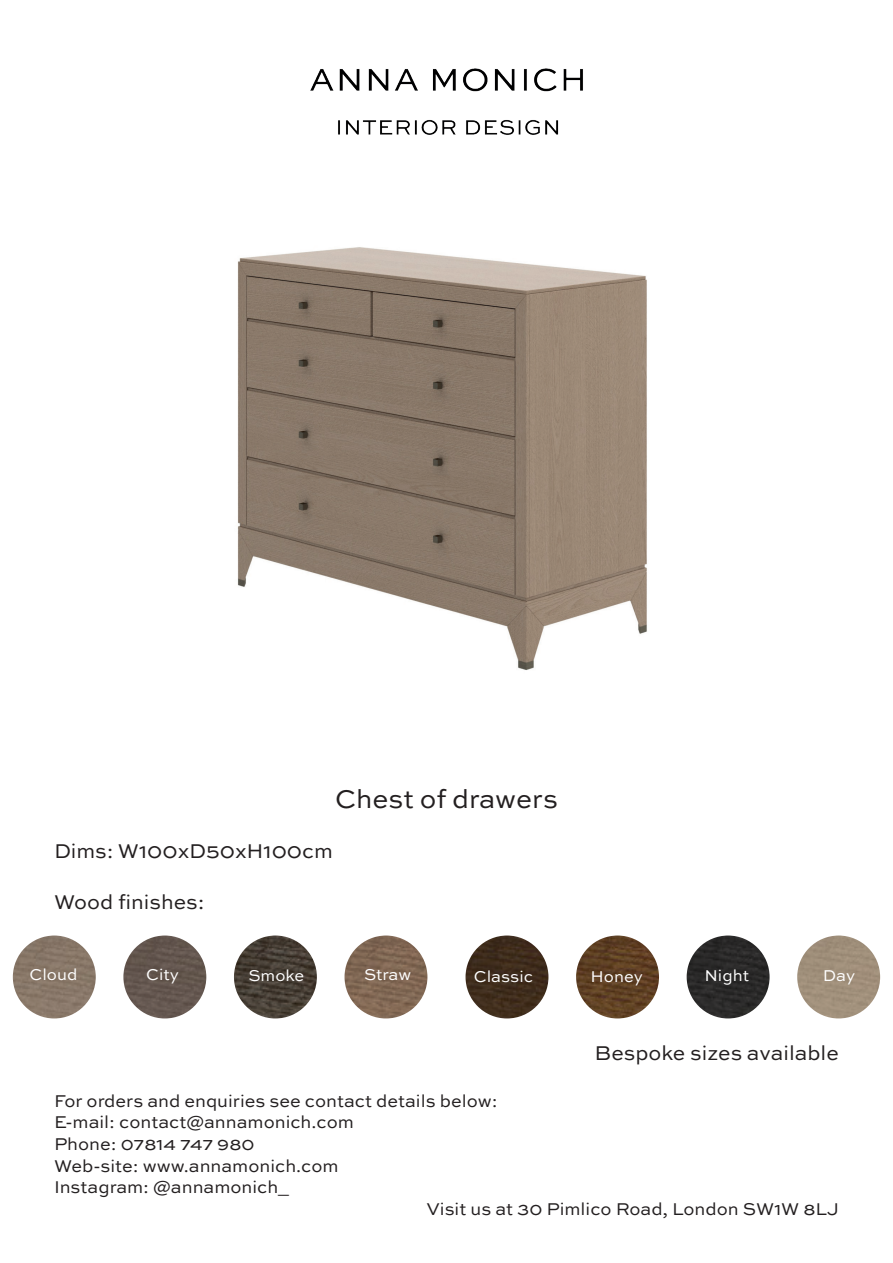
<style>
.page{position:relative;width:893px;height:1263px;background:#fff}
.page>*{position:absolute;margin:0;border:0;box-sizing:border-box;transform-origin:0 0}
.t1{font:27px "Sweet Sans Pro";color:#231f20}
.t2{font:21px "Sweet Sans Pro";color:#231f20}
.t3{font:18px "Sweet Sans Pro";color:#231f20}
.t4{font:16.5px "Sweet Sans Pro";color:#fff}
</style>
<div class="page">
<img style="left:310px;top:68px;width:273px;height:67px">
<img style="left:237px;top:247px;width:410px;height:423px">
<img style="left:13px;top:935px;width:83px;height:83px;border-radius:41px">
<img style="left:123px;top:935px;width:83px;height:83px;border-radius:41px">
<img style="left:234px;top:935px;width:83px;height:83px;border-radius:41px">
<img style="left:344px;top:935px;width:83px;height:83px;border-radius:41px">
<img style="left:466px;top:935px;width:82px;height:83px;border-radius:41px">
<img style="left:576px;top:935px;width:83px;height:83px;border-radius:41px">
<img style="left:687px;top:935px;width:83px;height:83px;border-radius:41px">
<div style="left:797px;top:935px;width:83px;height:83px;background:#a0907b;border-radius:41px"></div>
<h1 class="t1" style="left:335px;top:779px;width:224px">Chest of drawers</h1>
<p class="t2" style="left:54px;top:836px;width:280px">Dims: W100xD50xH100cm</p>
<p class="t2" style="left:54px;top:887px;width:152px">Wood finishes:</p>
<p class="t4" style="left:29px;top:963px;width:49px">Cloud</p>
<p class="t4" style="left:146px;top:963px;width:34px">City</p>
<p class="t4" style="left:248px;top:963px;width:57px">Smoke</p>
<p class="t4" style="left:364px;top:962px;width:49px">Straw</p>
<p class="t4" style="left:474px;top:964px;width:61px">Classic</p>
<p class="t4" style="left:591px;top:964px;width:54px">Honey</p>
<p class="t4" style="left:704px;top:964px;width:46px">Night</p>
<p class="t4" style="left:823px;top:964px;width:34px">Day</p>
<p class="t2" style="left:594px;top:1038px;width:246px">Bespoke sizes available</p>
<p class="t3" style="left:54px;top:1088px;width:445px">For orders and enquiries see contact details below:</p>
<p class="t3" style="left:54px;top:1109px;width:301px">E-mail: contact@annamonich.com</p>
<p class="t3" style="left:54px;top:1131px;width:202px">Phone: 07814 747 980</p>
<p class="t3" style="left:54px;top:1153px;width:286px">Web-site: www.annamonich.com</p>
<p class="t3" style="left:54px;top:1174px;width:237px">Instagram: @annamonich_</p>
<p class="t3" style="left:426px;top:1196px;width:414px">Visit us at 30 Pimlico Road, London SW1W 8LJ</p>
</div>
